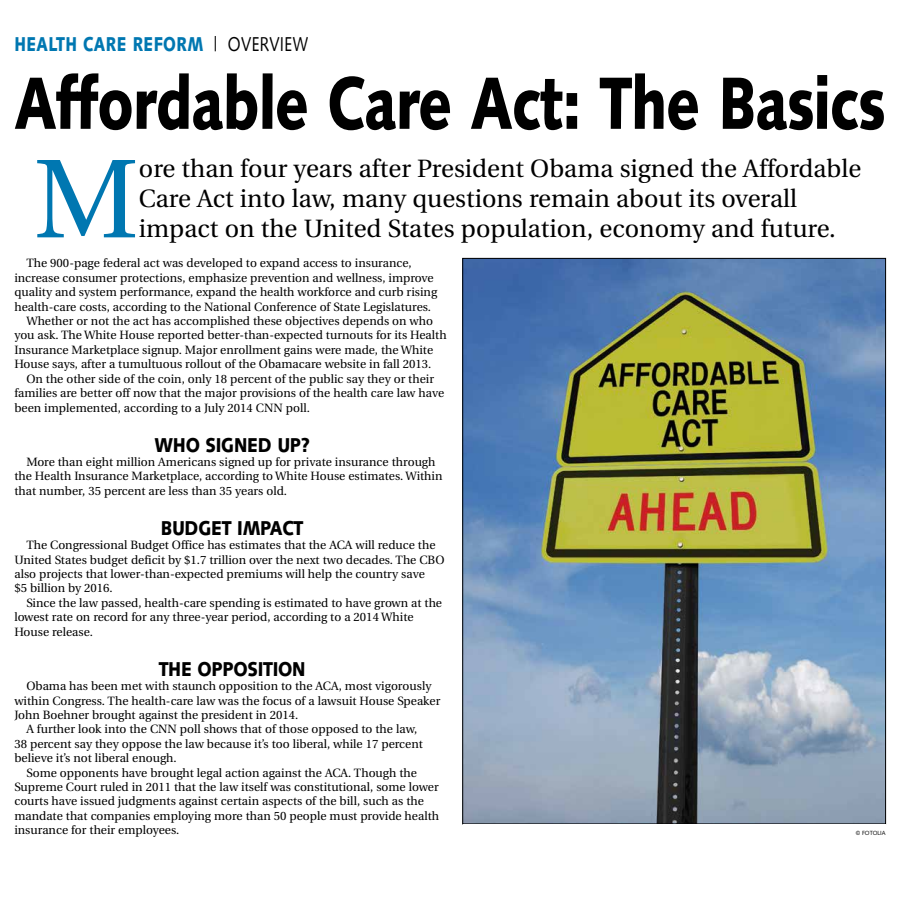
<style>
.page{position:relative;width:900px;height:908px;background:#fff}
.page>*{position:absolute;margin:0;border:0;box-sizing:border-box;transform-origin:0 0}
.t1{font:111.7px "Utopia";color:#0077b1}
.t2{font:900 73.8px "Syntax";letter-spacing:-.015em;color:#000;scale:.77 1}
.t3{font:25px/30px "Utopia";color:#000}
.t4{font:900 20px "Syntax";letter-spacing:-.015em;color:#000;scale:.86 1}
.t5{font:900 20px "Syntax";letter-spacing:.025em;color:#0077b1;scale:.77 1}
.t6{font:12px/14.4px "Utopia";color:#000}
.t7{font:6px "Syntax";letter-spacing:-.01em;color:#000;scale:.95 1}
.s1{font-weight:400;color:#000}
</style>
<div class="page">
<img style="left:464px;top:260px;width:420px;height:561px">
<h3 class="t5" style="left:14px;top:32px;width:383px">HEALTH CARE REFORM <span class="s1">| OVERVIEW</span></h3>
<h2 class="t2" style="left:14px;top:59px;width:1133px">Affordable Care Act: The Basics</h2>
<h1 class="t1" style="left:34px;top:138px;width:107px">M</h1>
<h3 class="t3" style="left:139px;top:154px;width:724px">ore than four years after President Obama signed the Affordable<br>Care Act into law, many questions remain about its overall impact on the United States population, economy and future.</h3>
<p class="t6" style="left:26px;top:256px;width:387px">The 900-page federal act was developed to expand access to insurance,</p>
<p class="t6" style="left:14px;top:271px;width:421px">increase consumer protections, emphasize prevention and wellness, improve</p>
<p class="t6" style="left:14px;top:285px;width:424px">quality and system performance, expand the health workforce and curb rising</p>
<p class="t6" style="left:14px;top:299px;width:418px">health-care costs, according to the National Conference of State Legislatures.</p>
<p class="t6" style="left:26px;top:314px;width:408px">Whether or not the act has accomplished these objectives depends on who</p>
<p class="t6" style="left:14px;top:328px;width:434px">you ask. The White House reported better-than-expected turnouts for its Health</p>
<p class="t6" style="left:14px;top:343px;width:420px">Insurance Marketplace signup. Major enrollment gains were made, the White</p>
<p class="t6" style="left:14px;top:357px;width:419px">House says, after a tumultuous rollout of the Obamacare website in fall 2013.</p>
<p class="t6" style="left:26px;top:371px;width:409px">On the other side of the coin, only 18 percent of the public say they or their</p>
<p class="t6" style="left:14px;top:386px;width:431px">families are better off now that the major provisions of the health care law have</p>
<p class="t6" style="left:14px;top:400px;width:297px">been implemented, according to a July 2014 CNN poll.</p>
<h3 class="t4" style="left:154px;top:432px;width:183px">WHO SIGNED UP?</h3>
<p class="t6" style="left:14px;top:455px;width:430px;text-indent:12px">More than eight million Americans signed up for private insurance through the Health Insurance Marketplace, according to White House estimates. Within that number, 35 percent are less than 35 years old.</p>
<h3 class="t4" style="left:161px;top:516px;width:167px">BUDGET IMPACT</h3>
<p class="t6" style="left:14px;top:538px;width:432px;text-indent:12px">The Congressional Budget Office has estimates that the ACA will reduce the United States budget deficit by $1.7 trillion over the next two decades. The CBO also projects that lower-than-expected premiums will help the country save<br>$5 billion by 2016.</p>
<p class="t6" style="left:14px;top:595px;width:429px;text-indent:12px">Since the law passed, health-care spending is estimated to have grown at the lowest rate on record for any three-year period, according to a 2014 White<br>House release.</p>
<h3 class="t4" style="left:159px;top:656px;width:172px">THE OPPOSITION</h3>
<p class="t6" style="left:26px;top:679px;width:407px">Obama has been met with staunch opposition to the ACA, most vigorously</p>
<p class="t6" style="left:14px;top:693px;width:428px">within Congress. The health-care law was the focus of a lawsuit House Speaker</p>
<p class="t6" style="left:14px;top:707px;width:285px">John Boehner brought against the president in 2014.</p>
<p class="t6" style="left:26px;top:722px;width:392px">A further look into the CNN poll shows that of those opposed to the law,</p>
<p class="t6" style="left:14px;top:736px;width:410px">38 percent say they oppose the law because it’s too liberal, while 17 percent</p>
<p class="t6" style="left:14px;top:751px;width:164px">believe it’s not liberal enough.</p>
<p class="t6" style="left:26px;top:765px;width:392px">Some opponents have brought legal action against the ACA. Though the</p>
<p class="t6" style="left:14px;top:779px;width:426px">Supreme Court ruled in 2011 that the law itself was constitutional, some lower</p>
<p class="t6" style="left:14px;top:794px;width:411px">courts have issued judgments against certain aspects of the bill, such as the</p>
<p class="t6" style="left:14px;top:808px;width:426px">mandate that companies employing more than 50 people must provide health</p>
<p class="t6" style="left:14px;top:823px;width:166px">insurance for their employees.</p>
<p class="t7" style="left:856px;top:829px;width:33px">© FOTOLIA</p>
</div>
